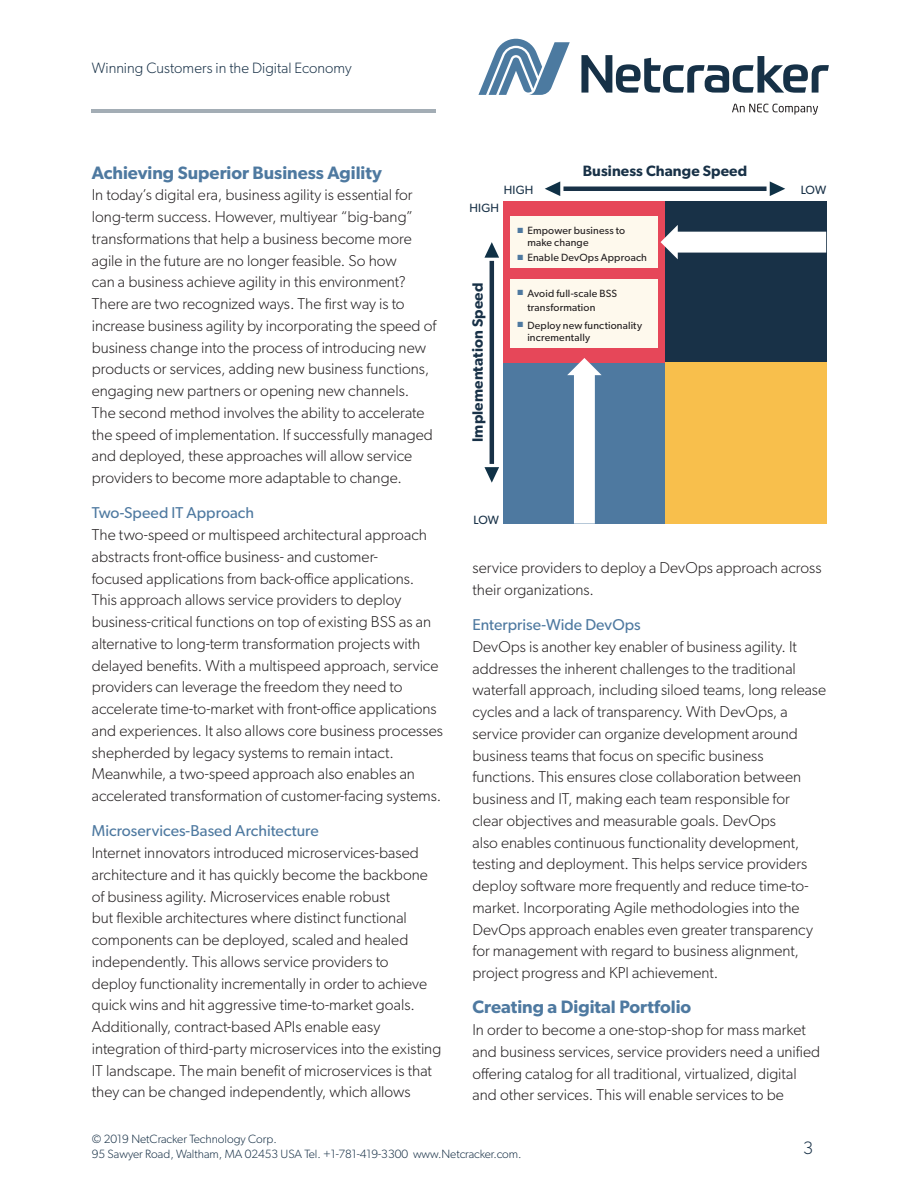
<style>
.page{position:relative;width:918px;height:1188px;background:#fff}
.page>*{position:absolute;margin:0;border:0;box-sizing:border-box;transform-origin:0 0}
.t1{font:600 18px "Gibson";color:#4e79a0}
.t2{font:300 18px "Gibson";color:#183147}
.t3{font:300 15.75px/21.8px "Gibson";color:#231f20}
.t4{font:15.75px "Gibson";letter-spacing:.005em;color:#4e79a0}
.t5{font:600 15px "Gibson";letter-spacing:.01em;color:#183147}
.t6{font:300 15px "Gibson";letter-spacing:.005em;color:#183147}
.t7{font:300 12px/14.4px "Gibson";color:#183147}
.t8{font:12px "Gibson";letter-spacing:.015em;color:#183147}
.t9{font:10.5px/12px "Gibson";letter-spacing:.02em;color:#231f20}
.s1{color:#4e79a0}
</style>
<div class="page">
<div style="left:504px;top:362px;width:161px;height:162px;background:#4e79a0"></div>
<div style="left:504px;top:201px;width:161px;height:161px;background:#e64759"></div>
<div style="left:665px;top:201px;width:161px;height:161px;background:#183147"></div>
<div style="left:665px;top:362px;width:161px;height:162px;background:#f8bf4c"></div>
<div style="left:511px;top:216px;width:147px;height:52px;background:#fef9ed"></div>
<div style="left:511px;top:279px;width:147px;height:68px;background:#fef9ed"></div>
<svg style="left:661px;top:225px;width:165px;height:34px"></svg>
<svg style="left:567px;top:358px;width:35px;height:166px"></svg>
<svg style="left:770px;top:181px;width:15px;height:15px"></svg>
<svg style="left:545px;top:181px;width:15px;height:15px"></svg>
<hr style="left:563px;top:187px;width:204px;height:4px;background:#183147">
<svg style="left:484px;top:467px;width:15px;height:16px"></svg>
<svg style="left:484px;top:242px;width:15px;height:16px"></svg>
<hr style="left:490px;top:261px;width:4px;height:203px;background:#183147">
<hr style="left:92px;top:109px;width:344px;height:4px;background:#a3adb5">
<svg style="left:581px;top:55px;width:248px;height:38px"></svg>
<svg style="left:478px;top:39px;width:92px;height:56px"></svg>
<svg style="left:732px;top:104px;width:86px;height:11px"></svg>
<p class="t6" style="left:92px;top:59px;width:261px">Winning Customers in the Digital Economy</p>
<p class="t1" style="left:92px;top:162px;width:292px">Achieving Superior Business Agility</p>
<p class="t3" style="left:92px;top:184px;width:346px">In today’s digital era, business agility is essential for long-term success. However, multiyear “big-bang” transformations that help a business become more agile in the future are no longer feasible. So how<br>can a business achieve agility in this environment?<br>There are two recognized ways. The first way is to increase business agility by incorporating the speed of business change into the process of introducing new products or services, adding new business functions, engaging new partners or opening new channels.<br>The second method involves the ability to accelerate the speed of implementation. If successfully managed and deployed, these approaches will allow service providers to become more adaptable to change.</p>
<p class="t4" style="left:92px;top:503px;width:164px">Two-Speed IT Approach</p>
<p class="t3" style="left:92px;top:524px;width:353px">The two-speed or multispeed architectural approach abstracts front-office business- and customer-<br>focused applications from back-office applications.<br>This approach allows service providers to deploy business-critical functions on top of existing BSS as an alternative to long-term transformation projects with delayed benefits. With a multispeed approach, service providers can leverage the freedom they need to accelerate time-to-market with front-office applications and experiences. It also allows core business processes shepherded by legacy systems to remain intact.<br>Meanwhile, a two-speed approach also enables an accelerated transformation of customer-facing systems.</p>
<p class="t4" style="left:92px;top:821px;width:229px">Microservices-Based Architecture</p>
<p class="t3" style="left:92px;top:842px;width:351px">Internet innovators introduced microservices-based architecture and it has quickly become the backbone of business agility. Microservices enable robust<br>but flexible architectures where distinct functional components can be deployed, scaled and healed independently. This allows service providers to<br>deploy functionality incrementally in order to achieve quick wins and hit aggressive time-to-market goals.<br>Additionally, contract-based APIs enable easy integration of third-party microservices into the existing IT landscape. The main benefit of microservices is that they can be changed independently, which allows</p>
<p class="t8" style="left:504px;top:183px;width:31px">HIGH</p>
<p class="t8" style="left:470px;top:201px;width:31px">HIGH</p>
<p class="t5" style="left:583px;top:162px;width:166px">Business Change Speed</p>
<p class="t5" style="left:469px;top:442px;width:161px;rotate:-90deg">Implementation Speed</p>
<p class="t9" style="left:527px;top:224px;width:99px;text-indent:-10px"><span class="s1">■</span> Empower business to make change</p>
<p class="t9" style="left:518px;top:251px;width:131px"><span class="s1">■</span> Enable DevOps Approach</p>
<p class="t9" style="left:527px;top:286px;width:91px;line-height:14.4px;text-indent:-10px"><span class="s1">■</span> Avoid full-scale BSS transformation</p>
<p class="t9" style="left:527px;top:319px;width:116px;text-indent:-10px"><span class="s1">■</span> Deploy new functionality incrementally</p>
<p class="t8" style="left:474px;top:512px;width:27px">LOW</p>
<p class="t8" style="left:801px;top:183px;width:27px">LOW</p>
<p class="t3" style="left:472px;top:557px;width:351px">service providers to deploy a DevOps approach across their organizations.</p>
<p class="t4" style="left:472px;top:615px;width:170px">Enterprise-Wide DevOps</p>
<p class="t3" style="left:472px;top:635px;width:355px">DevOps is another key enabler of business agility. It addresses the inherent challenges to the traditional waterfall approach, including siloed teams, long release cycles and a lack of transparency. With DevOps, a service provider can organize development around business teams that focus on specific business functions. This ensures close collaboration between business and IT, making each team responsible for<br>clear objectives and measurable goals. DevOps<br>also enables continuous functionality development, testing and deployment. This helps service providers deploy software more frequently and reduce time-to&shy;market. Incorporating Agile methodologies into the DevOps approach enables even greater transparency for management with regard to business alignment, project progress and KPI achievement.</p>
<p class="t1" style="left:472px;top:996px;width:220px">Creating a Digital Portfolio</p>
<p class="t3" style="left:472px;top:1019px;width:349px">In order to become a one-stop-shop for mass market and business services, service providers need a unified offering catalog for all traditional, virtualized, digital and other services. This will enable services to be</p>
<p class="t7" style="left:92px;top:1132px;width:431px">© 2019 NetCracker Technology Corp.<br>95 Sawyer Road, Waltham, MA 02453 USA Tel. +1-781-419-3300 www.Netcracker.com.</p>
<p class="t2" style="left:803px;top:1137px;width:12px">3</p>
</div>
